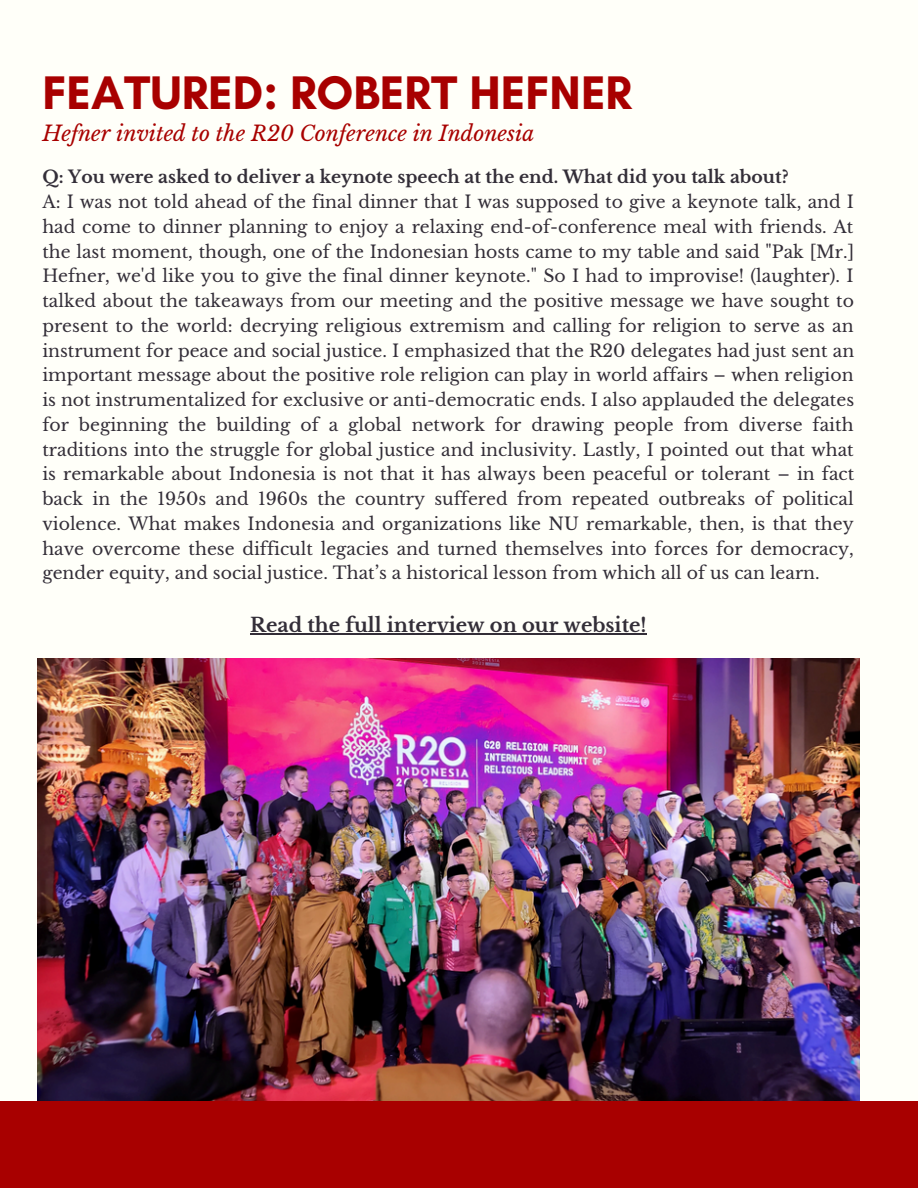
<style>
.page{position:relative;width:918px;height:1188px;background:#fffff9}
.page>*{position:absolute;margin:0;border:0;box-sizing:border-box;transform-origin:0 0}
.t1{font:700 48px "Glacial Indifference";color:#a80000}
.t2{font:italic 21px "Libre Baskerville";color:#a80000}
.t3{font:700 19.5px "Libre Baskerville";color:#332e38}
.t4{font:17.25px/24.8px "Libre Baskerville";color:#332e38;text-align:justify}
.t5{font:700 17.25px "Libre Baskerville";color:#332e38}
</style>
<div class="page">
<img style="left:37px;top:658px;width:823px;height:443px">
<hr style="left:250px;top:633px;width:397px;height:1px;background:#332e38">
<div style="left:0;top:1101px;width:918px;height:87px;background:#a80000"></div>
<h1 class="t1" style="left:42px;top:63px;width:591px">FEATURED: ROBERT HEFNER</h1>
<p class="t2" style="left:42px;top:120px;width:493px">Hefner invited to the R20 Conference in Indonesia</p>
<p class="t5" style="left:42px;top:167px;width:748px">Q: You were asked to deliver a keynote speech at the end. What did you talk about?</p>
<p class="t4" style="left:42px;top:190px;width:813px">A: I was not told ahead of the final dinner that I was supposed to give a keynote talk, and I had come to dinner planning to enjoy a relaxing end-of-conference meal with friends. At the last moment, though, one of the Indonesian hosts came to my table and said "Pak [Mr.] Hefner, we'd like you to give the final dinner keynote." So I had to improvise! (laughter). I talked about the takeaways from our meeting and the positive message we have sought to present to the world: decrying religious extremism and calling for religion to serve as an instrument for peace and social justice. I emphasized that the R20 delegates had just sent an important message about the positive role religion can play in world affairs – when religion is not instrumentalized for exclusive or anti-democratic ends. I also applauded the delegates for beginning the building of a global network for drawing people from diverse faith traditions into the struggle for global justice and inclusivity. Lastly, I pointed out that what is remarkable about Indonesia is not that it has always been peaceful or tolerant – in fact back in the 1950s and 1960s the country suffered from repeated outbreaks of political violence. What makes Indonesia and organizations like NU remarkable, then, is that they have overcome these difficult legacies and turned themselves into forces for democracy, gender equity, and social justice. That’s a historical lesson from which all of us can learn.</p>
<p class="t3" style="left:250px;top:613px;width:398px">Read the full interview on our website!</p>
</div>
